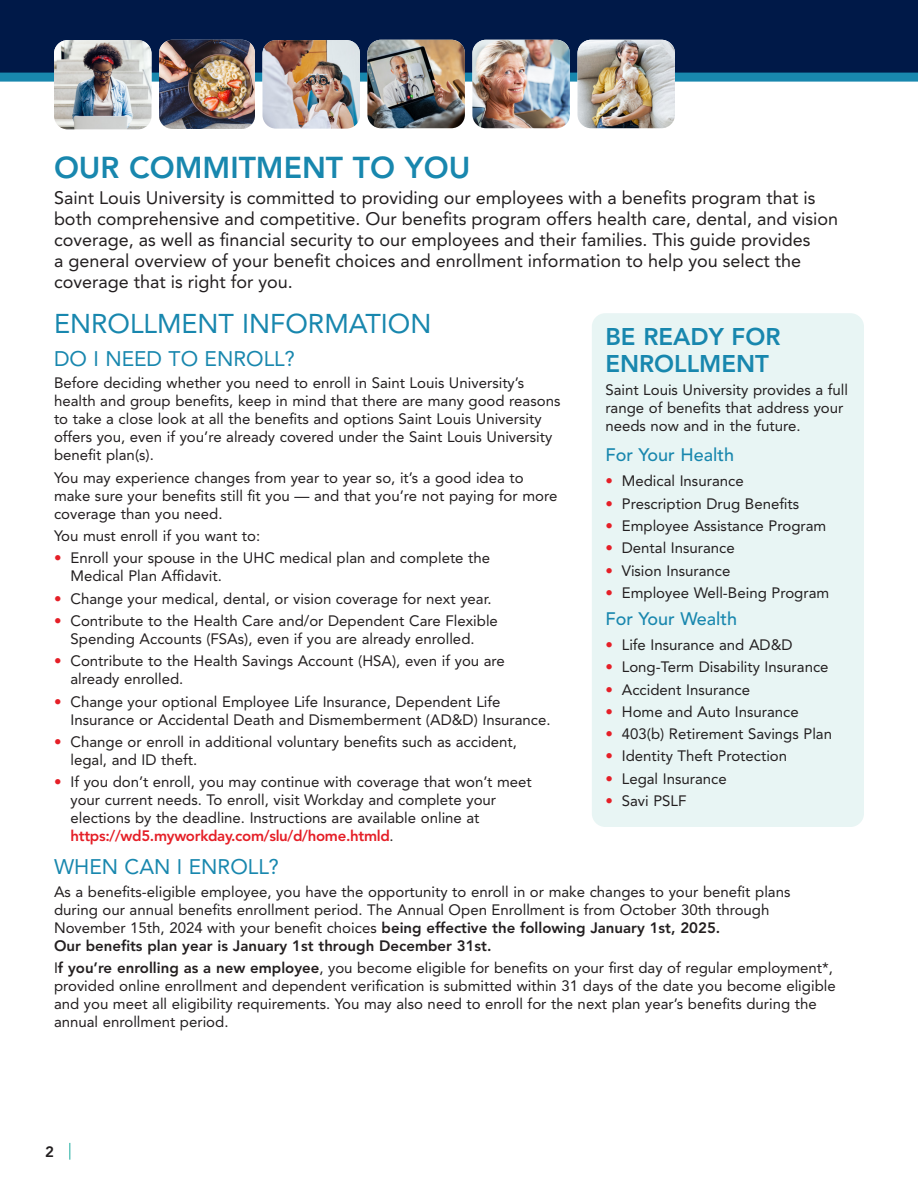
<style>
.page{position:relative;width:918px;height:1188px;background:#fff}
.page>*{position:absolute;margin:0;border:0;box-sizing:border-box;transform-origin:0 0}
.Intro_Heading{font:800 30px "Avenir LT Std";color:#1887ae}
.Heading_1{font:27px "Avenir LT Std";color:#1887ae}
.Callout_Heading{font:800 24px/27px "Avenir LT Std";color:#1887ae}
.Heading_2{font:21px "Avenir LT Std";color:#1887ae}
.Intro_Paragraph{font:18px/21px "Avenir LT Std";color:#231f20}
.TOC_Subheading{font:500 18px "Avenir LT Std";color:#1887ae}
.Body_Text{font:15px/18px "Avenir LT Std";color:#231f20}
.t1{font:800 15px "Avenir LT Std";color:#231f20}
.s1{font-weight:800;color:#e51f27}
.s2{font-weight:800}
</style>
<div class="page">
<div style="left:0;top:0;width:918px;height:77px;background:#001948"></div>
<div style="left:0;top:73px;width:918px;height:9px;background:#1887ae"></div>
<svg style="left:69px;top:1143px;width:1px;height:17px"></svg>
<div style="left:592px;top:313px;width:272px;height:514px;background:#e8f5f4;border-radius:14px"></div>
<img style="left:367px;top:40px;width:98px;height:88px">
<img style="left:472px;top:40px;width:98px;height:88px">
<img style="left:577px;top:40px;width:98px;height:88px">
<img style="left:262px;top:40px;width:98px;height:89px">
<img style="left:159px;top:40px;width:96px;height:89px">
<img style="left:54px;top:40px;width:98px;height:89px">
<p class="Intro_Heading" style="left:54px;top:150px;width:418px">OUR COMMITMENT TO YOU</p>
<p class="Intro_Paragraph" style="left:54px;top:187px;width:786px">Saint Louis University is committed to providing our employees with a benefits program that is both comprehensive and competitive. Our benefits program offers health care, dental, and vision coverage, as well as financial security to our employees and their families. This guide provides<br>a general overview of your benefit choices and enrollment information to help you select the coverage that is right for you.</p>
<p class="Heading_1" style="left:54px;top:308px;width:379px">ENROLLMENT INFORMATION</p>
<p class="Heading_2" style="left:54px;top:347px;width:242px">DO I NEED TO ENROLL?</p>
<p class="Body_Text" style="left:54px;top:374px;width:508px">Before deciding whether you need to enroll in Saint Louis University’s health and group benefits, keep in mind that there are many good reasons to take a close look at all the benefits and options Saint Louis University offers you, even if you’re already covered under the Saint Louis University benefit plan(s).</p>
<p class="Body_Text" style="left:54px;top:469px;width:505px">You may experience changes from year to year so, it’s a good idea to make sure your benefits still fit you — and that you’re not paying for more coverage than you need.</p>
<p class="Body_Text" style="left:54px;top:527px;width:208px">You must enroll if you want to:</p>
<p class="Body_Text" style="left:70px;top:549px;width:421px;text-indent:-16px"><span class="s1">•</span> Enroll your spouse in the UHC medical plan and complete the<br>Medical Plan Affidavit.</p>
<p class="Body_Text" style="left:54px;top:590px;width:439px"><span class="s1">•</span> Change your medical, dental, or vision coverage for next year.</p>
<p class="Body_Text" style="left:54px;top:612px;width:445px;text-align:center"><span class="s1">•</span> Contribute to the Health Care and/or Dependent Care Flexible<br>Spending Accounts (FSAs), even if you are already enrolled.</p>
<p class="Body_Text" style="left:70px;top:652px;width:436px;text-indent:-16px"><span class="s1">•</span> Contribute to the Health Savings Account (HSA), even if you are already enrolled.</p>
<p class="Body_Text" style="left:70px;top:693px;width:482px;text-indent:-16px"><span class="s1">•</span> Change your optional Employee Life Insurance, Dependent Life<br>Insurance or Accidental Death and Dismemberment (AD&amp;D) Insurance.</p>
<p class="Body_Text" style="left:70px;top:733px;width:448px;text-indent:-16px"><span class="s1">•</span> Change or enroll in additional voluntary benefits such as accident, legal, and ID theft.</p>
<p class="Body_Text" style="left:70px;top:773px;width:463px;text-indent:-16px"><span class="s1">•</span> If you don’t enroll, you may continue with coverage that won’t meet your current needs. To enroll, visit Workday and complete your elections by the deadline. Instructions are available online at <span class="s1">https://wd5.myworkday.com/slu/d/home.htmld</span>.</p>
<p class="Heading_2" style="left:54px;top:855px;width:227px">WHEN CAN I ENROLL?</p>
<p class="Body_Text" style="left:54px;top:882px;width:738px">As a benefits-eligible employee, you have the opportunity to enroll in or make changes to your benefit plans during our annual benefits enrollment period. The Annual Open Enrollment is from October 30th through November 15th, 2024 with your benefit choices <span class="s2">being effective the following January 1st, 2025.<br>Our benefits plan year is January 1st through December 31st.</span></p>
<p class="Body_Text" style="left:54px;top:959px;width:783px">I<span class="s2">f you’re enrolling as a new employee</span>, you become eligible for benefits on your first day of regular employment*, provided online enrollment and dependent verification is submitted within 31 days of the date you become eligible and you meet all eligibility requirements. You may also need to enroll for the next plan year’s benefits during the annual enrollment period.</p>
<p class="Callout_Heading" style="left:605px;top:324px;width:177px">BE READY FOR<br>ENROLLMENT</p>
<p class="Body_Text" style="left:605px;top:381px;width:244px">Saint Louis University provides a full range of benefits that address your needs now and in the future.</p>
<p class="TOC_Subheading" style="left:605px;top:445px;width:130px">For Your Health</p>
<p class="Body_Text" style="left:605px;top:472px;width:140px"><span class="s1">•</span> Medical Insurance</p>
<p class="Body_Text" style="left:605px;top:495px;width:195px"><span class="s1">•</span> Prescription Drug Benefits</p>
<p class="Body_Text" style="left:605px;top:517px;width:223px"><span class="s1">•</span> Employee Assistance Program</p>
<p class="Body_Text" style="left:605px;top:539px;width:131px"><span class="s1">•</span> Dental Insurance</p>
<p class="Body_Text" style="left:605px;top:562px;width:127px"><span class="s1">•</span> Vision Insurance</p>
<p class="Body_Text" style="left:605px;top:584px;width:225px"><span class="s1">•</span> Employee Well-Being Program</p>
<p class="TOC_Subheading" style="left:605px;top:608px;width:133px">For Your Wealth</p>
<p class="Body_Text" style="left:605px;top:636px;width:189px"><span class="s1">•</span> Life Insurance and AD&amp;D</p>
<p class="Body_Text" style="left:605px;top:658px;width:225px"><span class="s1">•</span> Long-Term Disability Insurance</p>
<p class="Body_Text" style="left:605px;top:680px;width:146px"><span class="s1">•</span> Accident Insurance</p>
<p class="Body_Text" style="left:605px;top:703px;width:195px"><span class="s1">•</span> Home and Auto Insurance</p>
<p class="Body_Text" style="left:605px;top:725px;width:228px"><span class="s1">•</span> 403(b) Retirement Savings Plan</p>
<p class="Body_Text" style="left:605px;top:747px;width:183px"><span class="s1">•</span> Identity Theft Protection</p>
<p class="Body_Text" style="left:605px;top:770px;width:123px"><span class="s1">•</span> Legal Insurance</p>
<p class="Body_Text" style="left:605px;top:792px;width:83px"><span class="s1">•</span> Savi PSLF</p>
<p class="t1" style="left:45px;top:1143px;width:10px">2</p>
</div>
